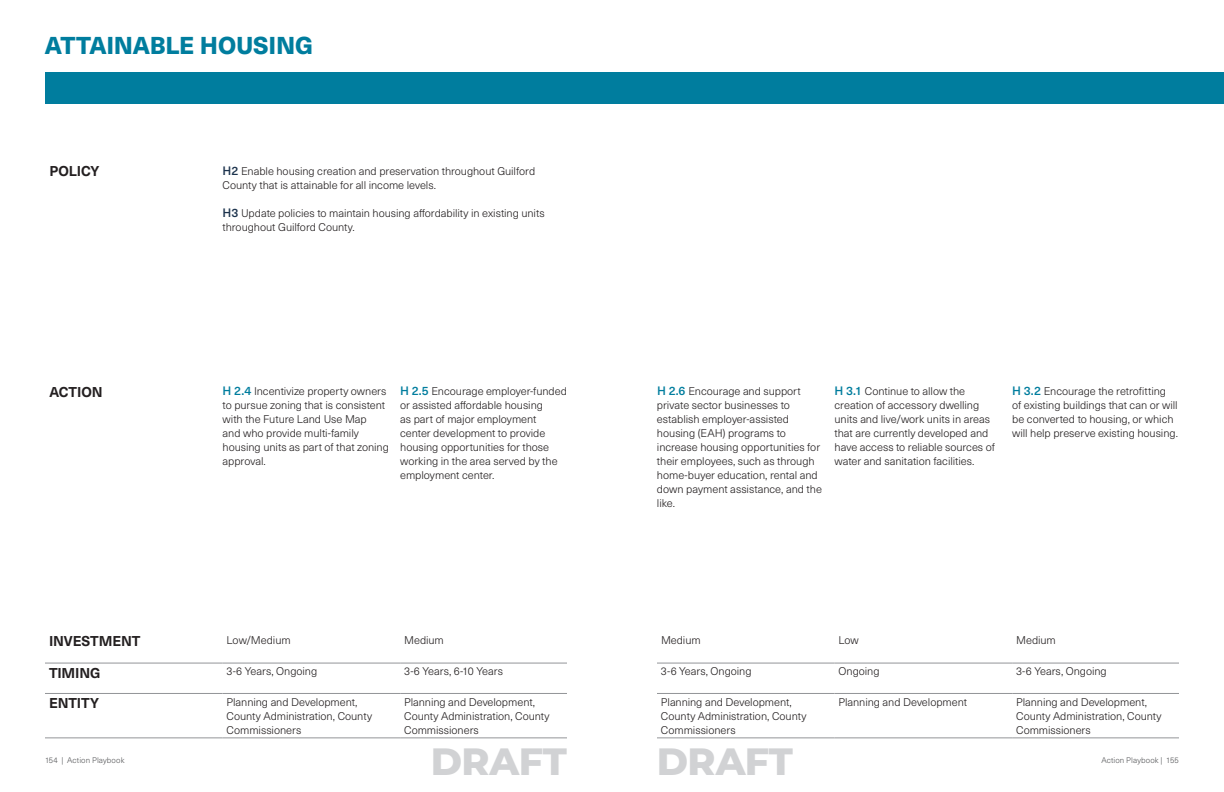
<style>
.page{position:relative;width:1224px;height:792px;background:#fff}
.page>*{position:absolute;margin:0;border:0;box-sizing:border-box;transform-origin:0 0}
.t1{font:800 38px "Montserrat";letter-spacing:-.015em;color:#d1d2d4}
.t2{font:800 24px "Neue Haas Unica W1 G";letter-spacing:-.01em;color:#007d9e}
.t3{font:700 14px "Neue Haas Unica W1 G";letter-spacing:-.01em;color:#231f20}
.t4{font:300 11px/14px "Neue Haas Unica W1 G";letter-spacing:-.005em;color:#231f20}
.t5{font:300 8px "Neue Haas Unica W1 G";letter-spacing:.01em;color:#57585a}
.s1{font-weight:500;font-size:12px;color:#1c334d}
.s2{font-weight:500;font-size:12px;color:#007d9e}
</style>
<div class="page">
<hr style="left:657px;top:738px;width:178px;height:1px;background:#939598">
<hr style="left:835px;top:738px;width:177px;height:1px;background:#939598">
<hr style="left:1012px;top:738px;width:167px;height:1px;background:#939598">
<hr style="left:657px;top:693px;width:178px;height:1px;background:#939598">
<hr style="left:835px;top:693px;width:177px;height:1px;background:#939598">
<hr style="left:1012px;top:693px;width:167px;height:1px;background:#939598">
<hr style="left:657px;top:663px;width:178px;height:1px;background:#939598">
<hr style="left:835px;top:663px;width:177px;height:1px;background:#939598">
<hr style="left:1012px;top:663px;width:167px;height:1px;background:#939598">
<div style="left:45px;top:72px;width:1179px;height:32px;background:#007d9e"></div>
<hr style="left:45px;top:738px;width:178px;height:1px;background:#939598">
<hr style="left:223px;top:738px;width:177px;height:1px;background:#939598">
<hr style="left:400px;top:738px;width:167px;height:1px;background:#939598">
<hr style="left:45px;top:693px;width:178px;height:1px;background:#939598">
<hr style="left:223px;top:693px;width:177px;height:1px;background:#939598">
<hr style="left:400px;top:693px;width:167px;height:1px;background:#939598">
<hr style="left:45px;top:663px;width:178px;height:1px;background:#939598">
<hr style="left:223px;top:663px;width:177px;height:1px;background:#939598">
<hr style="left:400px;top:663px;width:167px;height:1px;background:#939598">
<p class="t2" style="left:45px;top:27px;width:270px">ATTAINABLE HOUSING</p>
<p class="t3" style="left:50px;top:161px;width:51px">POLICY</p>
<p class="t4" style="left:223px;top:163px;width:314px"><span class="s1">H2</span> Enable housing creation and preservation throughout Guilford<br>County that is attainable for all income levels.</p>
<p class="t4" style="left:223px;top:206px;width:324px"><span class="s1">H3</span> Update policies to maintain housing afordability in existing units throughout Guilford County.</p>
<p class="t3" style="left:50px;top:381px;width:55px">ACTION</p>
<p class="t4" style="left:223px;top:384px;width:165px"><span class="s2">H 2.4</span> Incentivize property owners</p>
<p class="t4" style="left:400px;top:384px;width:168px"><span class="s2">H 2.5</span> Encourage employer-funded</p>
<p class="t4" style="left:223px;top:398px;width:164px">to pursue zoning that is consistent</p>
<p class="t4" style="left:400px;top:398px;width:144px">or assisted afordable housing</p>
<p class="t4" style="left:223px;top:412px;width:146px">with the Future Land Use Map</p>
<p class="t4" style="left:400px;top:412px;width:138px">as part of major employment</p>
<p class="t4" style="left:223px;top:426px;width:138px">and who provide multi-family</p>
<p class="t4" style="left:400px;top:426px;width:147px">center development to provide</p>
<p class="t4" style="left:223px;top:440px;width:168px">housing units as part of that zoning</p>
<p class="t4" style="left:400px;top:440px;width:150px">housing opportunities for those</p>
<p class="t4" style="left:223px;top:454px;width:45px">approval.</p>
<p class="t4" style="left:400px;top:454px;width:159px">working in the area served by the</p>
<p class="t4" style="left:400px;top:468px;width:96px">employment center.</p>
<p class="t3" style="left:49px;top:630px;width:93px">INVESTMENT</p>
<p class="t4" style="left:227px;top:632px;width:66px">Low/Medium</p>
<p class="t4" style="left:404px;top:632px;width:41px">Medium</p>
<p class="t3" style="left:49px;top:662px;width:53px">TIMING</p>
<p class="t4" style="left:227px;top:664px;width:92px">3-6 Years, Ongoing</p>
<p class="t4" style="left:404px;top:664px;width:100px">3-6 Years, 6-10 Years</p>
<p class="t3" style="left:49px;top:693px;width:52px">ENTITY</p>
<p class="t4" style="left:227px;top:694px;width:132px">Planning and Development,</p>
<p class="t4" style="left:404px;top:694px;width:132px">Planning and Development,</p>
<p class="t4" style="left:227px;top:708px;width:147px">County Administration, County</p>
<p class="t4" style="left:404px;top:708px;width:147px">County Administration, County</p>
<p class="t4" style="left:227px;top:722px;width:76px">Commissioners</p>
<p class="t4" style="left:404px;top:722px;width:76px">Commissioners</p>
<p class="t4" style="left:657px;top:384px;width:166px"><span class="s2">H 2.6</span> Encourage and support private sector businesses to establish employer-assisted housing (EAH) programs to increase housing opportunities for their employees, such as through home-buyer education, rental and down payment assistance, and the like.</p>
<p class="t4" style="left:835px;top:384px;width:162px"><span class="s2">H 3.1</span> Continue to allow the creation of accessory dwelling units and live/work units in areas that are currently developed and have access to reliable sources of water and sanitation facilities.</p>
<p class="t4" style="left:1012px;top:384px;width:167px"><span class="s2">H 3.2</span> Encourage the retroftting of existing buildings that can or will be converted to housing, or which will help preserve existing housing.</p>
<p class="t4" style="left:661px;top:632px;width:41px">Medium</p>
<p class="t4" style="left:839px;top:632px;width:22px">Low</p>
<p class="t4" style="left:1016px;top:632px;width:41px">Medium</p>
<p class="t4" style="left:661px;top:664px;width:92px">3-6 Years, Ongoing</p>
<p class="t4" style="left:839px;top:664px;width:43px">Ongoing</p>
<p class="t4" style="left:1016px;top:664px;width:92px">3-6 Years, Ongoing</p>
<p class="t4" style="left:661px;top:694px;width:147px">Planning and Development,<br>County Administration, County<br>Commissioners</p>
<p class="t4" style="left:839px;top:694px;width:130px">Planning and Development</p>
<p class="t4" style="left:1016px;top:694px;width:147px">Planning and Development,<br>County Administration, County<br>Commissioners</p>
<p class="t5" style="left:45px;top:754px;width:81px">154 | Action Playbook</p>
<h1 class="t1" style="left:431px;top:734px;width:138px">DRAFT</h1>
<h1 class="t1" style="left:657px;top:734px;width:138px">DRAFT</h1>
<p class="t5" style="left:1101px;top:754px;width:79px">Action Playbook | 155</p>
</div>
